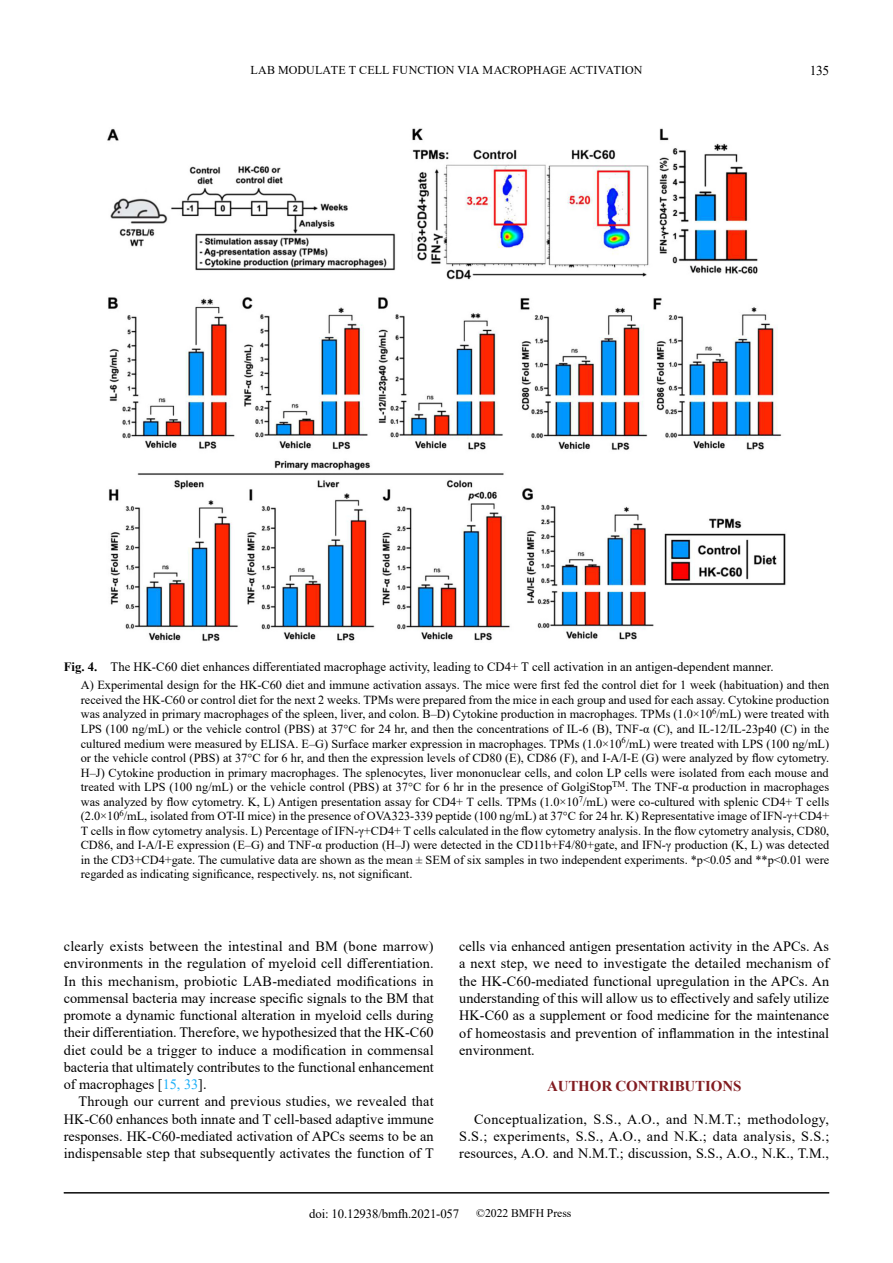
<style>
.page{position:relative;width:893px;height:1263px;background:#fff}
.page>*{position:absolute;margin:0;border:0;box-sizing:border-box;transform-origin:0 0}
.t1{font:700 15px "Times New Roman";letter-spacing:-.01em;color:#821c21}
.t2{font:14.25px/17.2px "Times New Roman";letter-spacing:.005em;color:#000;text-align:justify}
.t3{font:13.5px "Times New Roman";color:#000}
.t4{font:12.75px "Times New Roman";color:#000}
.t5{font:12.3px/14.5px "Times New Roman";color:#000;text-align:justify}
.t6{font:12px "Times New Roman";letter-spacing:.01em;color:#000}
.t7{font:11.7px "Times New Roman";letter-spacing:-.005em;color:#000}
.s1{font-weight:700}
.s2{color:#1eb0f8}
</style>
<div class="page">
<hr style="left:64px;top:1192px;width:765px;height:1px;background:#000">
<img style="left:107px;top:128px;width:679px;height:514px">
<p class="t6" style="left:250px;top:61px;width:393px">LAB MODULATE T CELL FUNCTION VIA MACROPHAGE ACTIVATION</p>
<p class="t3" style="left:810px;top:61px;width:21px">135</p>
<p class="t4" style="left:64px;top:657px;width:711px"><span class="s1">Fig. 4.</span> The HK-C60 diet enhances differentiated macrophage activity, leading to CD4+ T cell activation in an antigen-dependent manner.</p>
<p class="t5" style="left:81px;top:677px;width:750px">A) Experimental design for the HK-C60 diet and immune activation assays. The mice were first fed the control diet for 1 week (habituation) and then received the HK-C60 or control diet for the next 2 weeks. TPMs were prepared from the mice in each group and used for each assay. Cytokine production was analyzed in primary macrophages of the spleen, liver, and colon. B–D) Cytokine production in macrophages. TPMs (1.0×10<sup>6</sup>/mL) were treated with LPS (100 ng/mL) or the vehicle control (PBS) at 37°C for 24 hr, and then the concentrations of IL-6 (B), TNF-α (C), and IL-12/IL-23p40 (C) in the cultured medium were measured by ELISA. E–G) Surface marker expression in macrophages. TPMs (1.0×10<sup>6</sup>/mL) were treated with LPS (100 ng/mL) or the vehicle control (PBS) at 37°C for 6 hr, and then the expression levels of CD80 (E), CD86 (F), and I-A/I-E (G) were analyzed by flow cytometry.<br>H–J) Cytokine production in primary macrophages. The splenocytes, liver mononuclear cells, and colon LP cells were isolated from each mouse and treated with LPS (100 ng/mL) or the vehicle control (PBS) at 37°C for 6 hr in the presence of GolgiStop<sup>TM</sup>. The TNF-α production in macrophages was analyzed by flow cytometry. K, L) Antigen presentation assay for CD4+ T cells. TPMs (1.0×10<sup>7</sup>/mL) were co-cultured with splenic CD4+ T cells (2.0×10<sup>6</sup>/mL, isolated from OT-II mice) in the presence of OVA323-339 peptide (100 ng/mL) at 37°C for 24 hr. K) Representative image of IFN-γ+CD4+ T cells in flow cytometry analysis. L) Percentage of IFN-γ+CD4+ T cells calculated in the flow cytometry analysis. In the flow cytometry analysis, CD80, CD86, and I-A/I-E expression (E–G) and TNF-α production (H–J) were detected in the CD11b+F4/80+gate, and IFN-γ production (K, L) was detected in the CD3+CD4+gate. The cumulative data are shown as the mean ± SEM of six samples in two independent experiments. *p&lt;0.05 and **p&lt;0.01 were regarded as indicating significance, respectively. ns, not significant.</p>
<p class="t2" style="left:64px;top:937px;width:372px">clearly exists between the intestinal and BM (bone marrow) environments in the regulation of myeloid cell differentiation.<br>In this mechanism, probiotic LAB-mediated modifications in commensal bacteria may increase specific signals to the BM that promote a dynamic functional alteration in myeloid cells during their differentiation. Therefore, we hypothesized that the HK-C60 diet could be a trigger to induce a modification in commensal bacteria that ultimately contributes to the functional enhancement of macrophages [<span class="s2">15, 33</span>].</p>
<p class="t2" style="left:64px;top:1092px;width:372px;text-indent:15px">Through our current and previous studies, we revealed that HK-C60 enhances both innate and T cell-based adaptive immune responses. HK-C60-mediated activation of APCs seems to be an indispensable step that subsequently activates the function of T</p>
<p class="t2" style="left:459px;top:937px;width:372px">cells via enhanced antigen presentation activity in the APCs. As a next step, we need to investigate the detailed mechanism of the HK-C60-mediated functional upregulation in the APCs. An understanding of this will allow us to effectively and safely utilize HK-C60 as a supplement or food medicine for the maintenance of homeostasis and prevention of inflammation in the intestinal environment.</p>
<p class="t1" style="left:547px;top:1075px;width:196px">AUTHOR CONTRIBUTIONS</p>
<p class="t2" style="left:459px;top:1110px;width:372px;text-indent:15px">Conceptualization, S.S., A.O., and N.M.T.; methodology, S.S.; experiments, S.S., A.O., and N.K.; data analysis, S.S.; resources, A.O. and N.M.T.; discussion, S.S., A.O., N.K., T.M.,</p>
<p class="t4" style="left:309px;top:1205px;width:152px">doi: 10.12938/bmfh.2021-057</p>
<p class="t7" style="left:476px;top:1205px;width:97px">©2022 BMFH Press</p>
</div>
